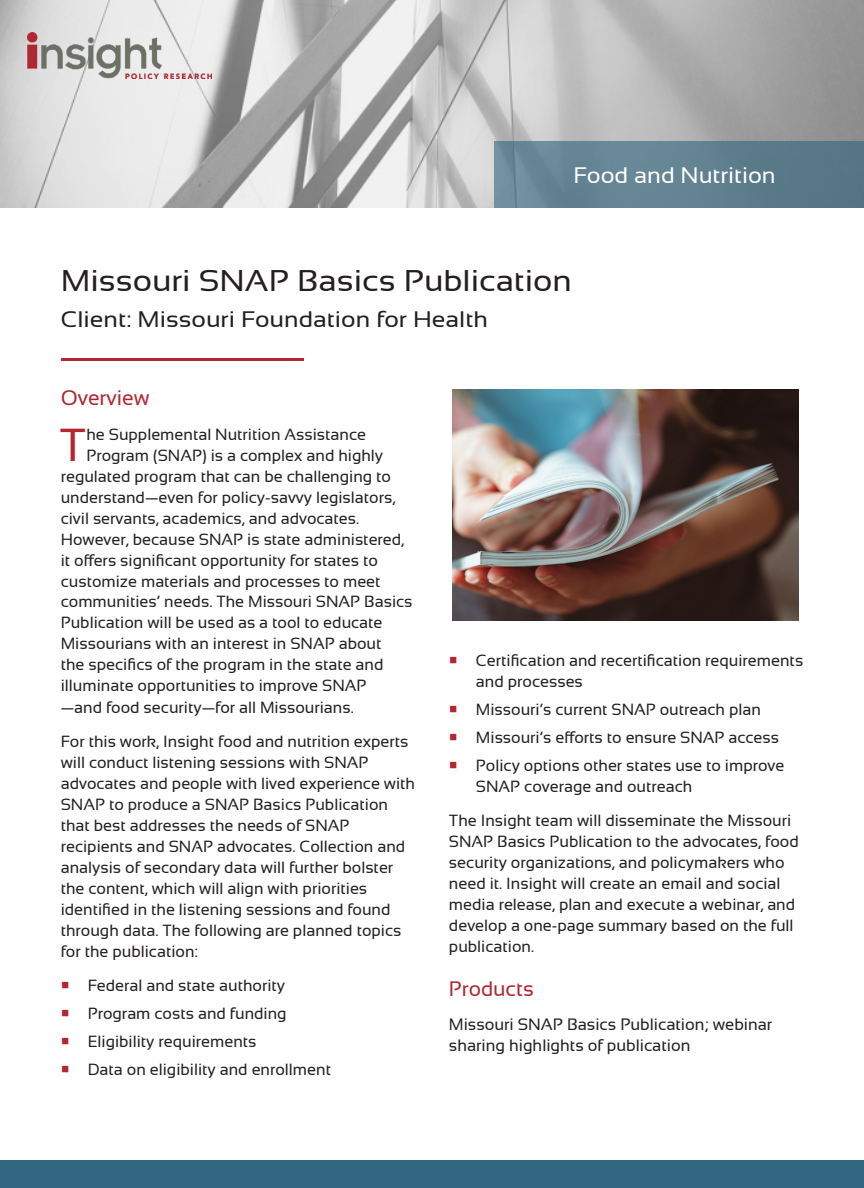
<style>
.page{position:relative;width:864px;height:1188px;background:#fff}
.page>*{position:absolute;margin:0;border:0;box-sizing:border-box;transform-origin:0 0}
.t1{font:46.35px "Sansation";color:#b12732}
.t2{font:30px "Sansation";color:#231f20;scale:1.1 1}
.t3{font:22.5px "Sansation";color:#231f20;scale:1.1 1}
.t4{font:22.5px "Sansation";color:#fff;scale:1.05 1}
.t5{font:21px "Sansation";color:#b12732}
.t6{font:16.5px/21px "Sansation";color:#231f20}
.t7{font:16.2px/21px "Sansation";color:#231f20}
.s1{color:#b12732}
</style>
<div class="page">
<div style="left:0;top:1161px;width:864px;height:27px;background:#316681"></div>
<img style="left:0;top:0;width:864px;height:207px">
<div style="left:495px;top:141px;width:369px;height:66px;background:linear-gradient(to right,#6d8d9d,#557585)"></div>
<hr style="left:61px;top:359px;width:243px;height:2px;background:#b12732">
<img style="left:27px;top:32px;width:184px;height:46px">
<img style="left:452px;top:390px;width:347px;height:231px">
<h3 class="t4" style="left:574px;top:163px;width:194px">Food and Nutrition</h3>
<h2 class="t2" style="left:61px;top:263px;width:466px">Missouri SNAP Basics Publication</h2>
<h3 class="t3" style="left:61px;top:306px;width:390px">Client: Missouri Foundation for Health</h3>
<p class="t5" style="left:61px;top:386px;width:90px">Overview</p>
<h1 class="t1" style="left:60px;top:419px;width:28px">T</h1>
<p class="t7" style="left:86px;top:423px;width:281px">he Supplemental Nutrition Assistance</p>
<p class="t7" style="left:86px;top:444px;width:298px">Program (SNAP) is a complex and highly</p>
<p class="t7" style="left:61px;top:465px;width:332px">regulated program that can be challenging to</p>
<p class="t7" style="left:61px;top:486px;width:336px">understand—even for policy-savvy legislators,</p>
<p class="t7" style="left:61px;top:507px;width:300px">civil servants, academics, and advocates.</p>
<p class="t7" style="left:61px;top:528px;width:345px">However, because SNAP is state administered,</p>
<p class="t7" style="left:61px;top:549px;width:319px">it offers significant opportunity for states to</p>
<p class="t7" style="left:61px;top:570px;width:321px">customize materials and processes to meet</p>
<p class="t7" style="left:61px;top:591px;width:353px">communities’ needs. The Missouri SNAP Basics</p>
<p class="t7" style="left:61px;top:612px;width:323px">Publication will be used as a tool to educate</p>
<p class="t7" style="left:61px;top:633px;width:322px">Missourians with an interest in SNAP about</p>
<p class="t7" style="left:61px;top:654px;width:324px">the specifics of the program in the state and</p>
<p class="t7" style="left:61px;top:675px;width:307px">illuminate opportunities to improve SNAP</p>
<p class="t7" style="left:61px;top:696px;width:295px">—and food security—for all Missourians.</p>
<p class="t7" style="left:61px;top:731px;width:356px">For this work, Insight food and nutrition experts will conduct listening sessions with SNAP advocates and people with lived experience with SNAP to produce a SNAP Basics Publication that best addresses the needs of SNAP recipients and SNAP advocates. Collection and analysis of secondary data will further bolster the content, which will align with priorities identified in the listening sessions and found through data. The following are planned topics for the publication:</p>
<p class="t7" style="left:61px;top:975px;width:226px"><span class="s1">○</span> Federal and state authority</p>
<p class="t7" style="left:61px;top:1003px;width:227px"><span class="s1">○</span> Program costs and funding</p>
<p class="t7" style="left:61px;top:1031px;width:197px"><span class="s1">○</span> Eligibility requirements</p>
<p class="t7" style="left:61px;top:1059px;width:272px"><span class="s1">○</span> Data on eligibility and enrollment</p>
<p class="t7" style="left:476px;top:650px;width:329px;text-indent:-27px"><span class="s1">○</span> Certification and recertification requirements and processes</p>
<p class="t7" style="left:449px;top:699px;width:313px"><span class="s1">○</span> Missouri’s current SNAP outreach plan</p>
<p class="t7" style="left:449px;top:727px;width:332px"><span class="s1">○</span> Missouri’s efforts to ensure SNAP access</p>
<p class="t7" style="left:476px;top:755px;width:310px;text-indent:-27px"><span class="s1">○</span> Policy options other states use to improve<br>SNAP coverage and outreach</p>
<p class="t7" style="left:449px;top:810px;width:351px">The Insight team will disseminate the Missouri SNAP Basics Publication to the advocates, food security organizations, and policymakers who need it. Insight will create an email and social media release, plan and execute a webinar, and develop a one-page summary based on the full publication.</p>
<p class="t5" style="left:449px;top:977px;width:86px">Products</p>
<p class="t6" style="left:449px;top:1014px;width:325px">Missouri SNAP Basics Publication; webinar sharing highlights of publication</p>
</div>
